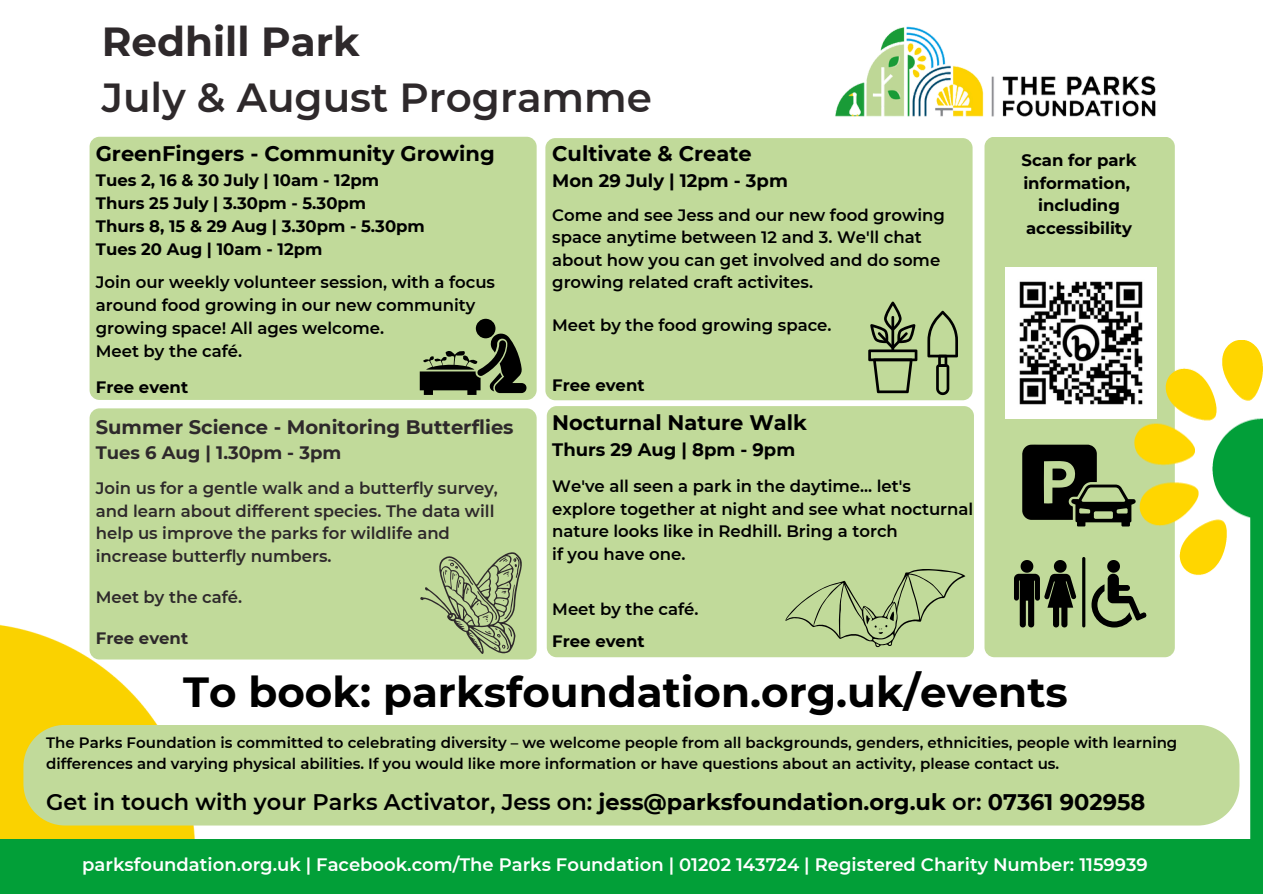
<style>
.page{position:relative;width:1263px;height:894px;background:#fff}
.page>*{position:absolute;margin:0;border:0;box-sizing:border-box;transform-origin:0 0}
.t1{font:700 42px "Montserrat";color:#000}
.t2{font:600 40.5px/56.2px "Montserrat";color:#2e292b}
.t3{font:600 22.5px "Montserrat";color:#000}
.t4{font:700 21px "Montserrat";color:#000}
.t5{font:700 19.5px "Montserrat";color:#2e292b}
.t6{font:600 18px "Montserrat";color:#fff}
.t7{font:700 18px "Montserrat";color:#000}
.t8{font:700 18px "Montserrat";color:#2e292b}
.t9{font:600 16.5px/22.5px "Montserrat";color:#000}
.t10{font:700 16.5px/23px "Montserrat";color:#000}
.t11{font:600 16.5px/22.5px "Montserrat";color:#2e292b}
.t12{font:700 16.5px "Montserrat";color:#2e292b}
.t13{font:600 15px/21px "Montserrat";color:#000}
.s1{font-weight:700}
</style>
<div class="page">
<img style="left:0;top:429px;width:518px;height:409px">
<div style="left:0;top:838px;width:1263px;height:55px;background:#029f38"></div>
<div style="left:984px;top:137px;width:191px;height:520px;background:#c1da9a;border-radius:10px"></div>
<div style="left:90px;top:137px;width:447px;height:262px;background:#c1da9a;border-radius:10px"></div>
<img style="left:835px;top:26px;width:321px;height:91px">
<div style="left:23px;top:724px;width:1111px;height:101px;background:#c1da9a"></div>
<div style="left:90px;top:408px;width:447px;height:251px;background:#c1da9a;border-radius:10px"></div>
<div style="left:547px;top:406px;width:427px;height:251px;background:#c1da9a;border-radius:10px"></div>
<img style="left:1005px;top:267px;width:151px;height:151px">
<hr style="left:1082px;top:557px;width:3px;height:70px;background:#000;border-radius:2px">
<svg style="left:1091px;top:560px;width:43px;height:67px"></svg>
<svg style="left:1014px;top:560px;width:62px;height:67px"></svg>
<svg style="left:1022px;top:444px;width:112px;height:82px"></svg>
<img style="left:1134px;top:340px;width:129px;height:498px">
<div style="left:545px;top:138px;width:427px;height:262px;background:#c1da9a;border-radius:10px"></div>
<svg style="left:420px;top:552px;width:102px;height:102px"></svg>
<div style="left:476px;top:319px;width:19px;height:19px;background:#000;border-radius:50%"></div>
<svg style="left:420px;top:332px;width:107px;height:63px"></svg>
<svg style="left:868px;top:301px;width:49px;height:92px"></svg>
<svg style="left:927px;top:311px;width:31px;height:84px"></svg>
<svg style="left:785px;top:569px;width:180px;height:78px"></svg>
<p class="t2" style="left:102px;top:13px;width:552px"><span class="s1">Redhill Park<br></span>July &amp; August Programme</p>
<p class="t4" style="left:96px;top:141px;width:400px">GreenFingers - Community Growing</p>
<p class="t10" style="left:96px;top:168px;width:331px">Tues 2, 16 &amp; 30 July | 10am - 12pm<br>Thurs 25 July | 3.30pm - 5.30pm<br>Thurs 8, 15 &amp; 29 Aug | 3.30pm - 5.30pm<br>Tues 20 Aug | 10am - 12pm</p>
<p class="t9" style="left:96px;top:271px;width:401px;line-height:23px">Join our weekly volunteer session, with a focus around food growing in our new community growing space! All ages welcome.</p>
<p class="t9" style="left:96px;top:340px;width:148px">Meet by the café.</p>
<p class="t10" style="left:96px;top:375px;width:94px">Free event</p>
<p class="t5" style="left:96px;top:415px;width:419px">Summer Science - Monitoring Butterflies</p>
<p class="t8" style="left:96px;top:441px;width:247px">Tues 6 Aug | 1.30pm - 3pm</p>
<p class="t11" style="left:96px;top:477px;width:404px">Join us for a gentle walk and a butterfly survey, and learn about different species. The data will help us improve the parks for wildlife and increase butterfly numbers.</p>
<h2 class="t11" style="left:96px;top:585px;width:148px">Meet by the café.</h2>
<p class="t12" style="left:96px;top:628px;width:94px">Free event</p>
<p class="t4" style="left:552px;top:141px;width:201px">Cultivate &amp; Create</p>
<p class="t7" style="left:552px;top:169px;width:237px">Mon 29 July | 12pm - 3pm</p>
<p class="t9" style="left:552px;top:203px;width:394px">Come and see Jess and our new food growing space anytime between 12 and 3. We'll chat about how you can get involved and do some growing related craft activites.</p>
<p class="t9" style="left:552px;top:314px;width:281px">Meet by the food growing space.</p>
<p class="t10" style="left:552px;top:373px;width:94px">Free event</p>
<p class="t4" style="left:552px;top:410px;width:256px">Nocturnal Nature Walk</p>
<p class="t7" style="left:552px;top:438px;width:244px">Thurs 29 Aug | 8pm - 9pm</p>
<p class="t9" style="left:552px;top:475px;width:422px">We've all seen a park in the daytime... let's explore together at night and see what nocturnal nature looks like in Redhill. Bring a torch</p>
<p class="t9" style="left:552px;top:542px;width:135px">if you have one.</p>
<p class="t9" style="left:552px;top:597px;width:148px">Meet by the café.</p>
<h3 class="t10" style="left:552px;top:629px;width:94px">Free event</h3>
<p class="t10" style="left:1021px;top:149px;width:116px;line-height:22.5px">Scan for park information,</p>
<p class="t10" style="left:1026px;top:194px;width:107px;line-height:22.5px;text-align:center">including accessibility</p>
<p class="t1" style="left:183px;top:665px;width:886px">To book: parksfoundation.org.uk/events</p>
<h2 class="t13" style="left:46px;top:731px;width:1133px">The Parks Foundation is committed to celebrating diversity – we welcome people from all backgrounds, genders, ethnicities, people with learning differences and varying physical abilities. If you would like more information or have questions about an activity, please contact us.</h2>
<p class="t3" style="left:46px;top:788px;width:1101px">Get in touch with your Parks Activator, Jess on: <span class="s1">jess@parksfoundation.org.uk</span> or: <span class="s1">07361 902958</span></p>
<h2 class="t6" style="left:82px;top:853px;width:1067px">parksfoundation.org.uk | Facebook.com/The Parks Foundation | 01202 143724 | Registered Charity Number: 1159939</h2>
</div>
